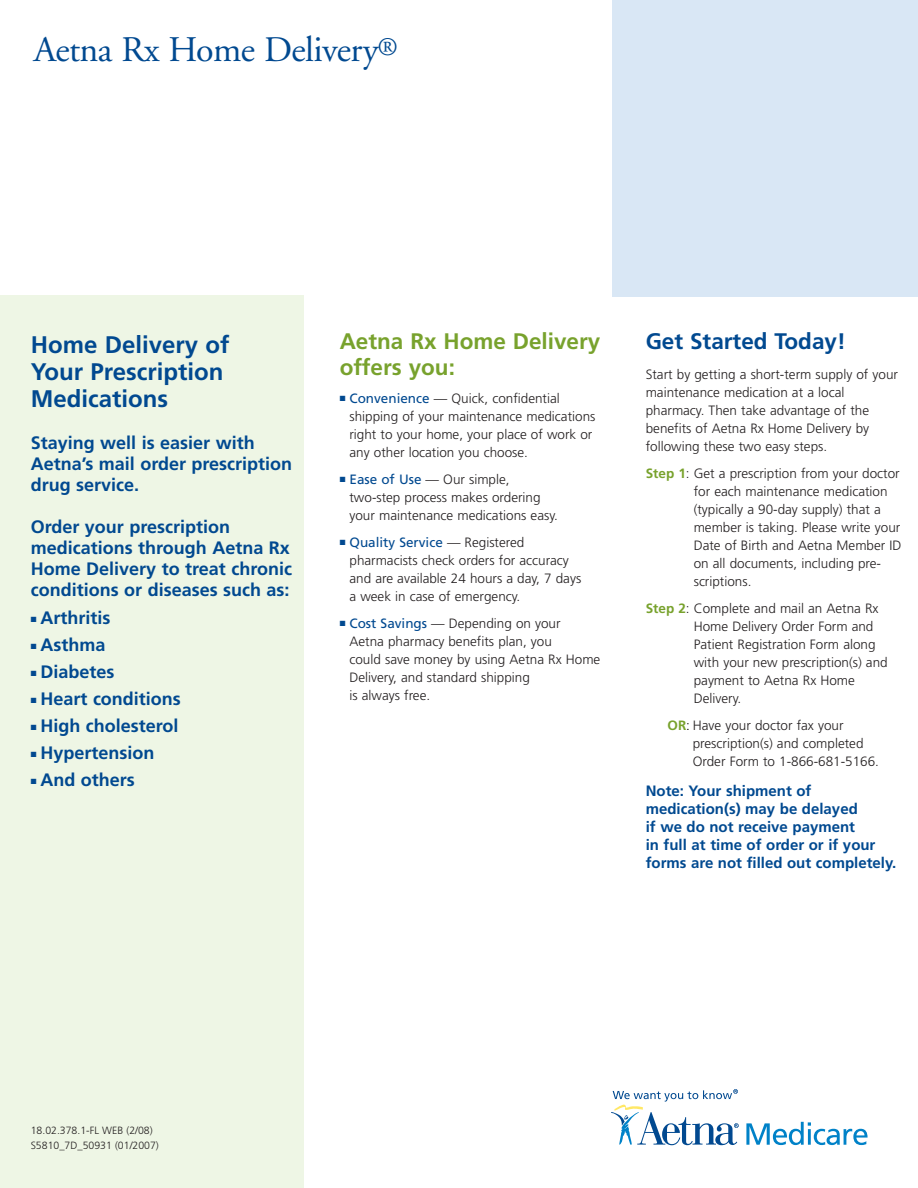
<style>
.page{position:relative;width:918px;height:1188px;background:#fff}
.page>*{position:absolute;margin:0;border:0;box-sizing:border-box;transform-origin:0 0}
.t1{font:36px "Adobe Garamond";letter-spacing:-.015em;color:#014990}
.t2{font:700 24px/27px "Frutiger";color:#014990}
.t3{font:700 22.5px/25.5px "Frutiger";color:#78a22d}
.t4{font:700 22.5px "Frutiger";color:#014990}
.t5{font:700 18px/21px "Frutiger";color:#014990}
.t6{font:700 15px/18px "Frutiger";color:#014990}
.t7{font:300 13.5px/18px "Frutiger";color:#231f20}
.t8{font:300 10.5px/15px "Frutiger";color:#231f20}
.s1{font-weight:400;color:#014990}
.s2{font-weight:700;color:#78a22d}
.s3{color:#000}
</style>
<div class="page">
<div style="left:0;top:296px;width:304px;height:892px;background:#eef6e5"></div>
<div style="left:612px;top:0;width:306px;height:297px;background:#d9e7f5"></div>
<svg style="left:746px;top:1122px;width:122px;height:23px"></svg>
<svg style="left:611px;top:1089px;width:128px;height:56px"></svg>
<h1 class="t1" style="left:34px;top:36px;width:366px">Aetna Rx Home Delivery<sup>®</sup></h1>
<h2 class="t2" style="left:31px;top:333px;width:200px">Home Delivery of<br>Your Prescription<br>Medications</h2>
<h3 class="t5" style="left:31px;top:433px;width:263px">Staying well is easier with<br>Aetna’s mail order prescription drug service.</h3>
<h3 class="t5" style="left:31px;top:517px;width:263px">Order your prescription medications through Aetna Rx<br>Home Delivery to treat chronic conditions or diseases such as:</h3>
<h3 class="t5" style="left:31px;top:609px;width:81px">■ Arthritis</h3>
<h3 class="t5" style="left:31px;top:636px;width:76px">■ Asthma</h3>
<h3 class="t5" style="left:31px;top:663px;width:85px">■ Diabetes</h3>
<h3 class="t5" style="left:31px;top:690px;width:152px">■ Heart conditions</h3>
<h3 class="t5" style="left:31px;top:717px;width:149px">■ High cholesterol</h3>
<h3 class="t5" style="left:31px;top:744px;width:125px">■ Hypertension</h3>
<h3 class="t5" style="left:31px;top:771px;width:106px">■ And others</h3>
<h3 class="t3" style="left:340px;top:331px;width:262px">Aetna Rx Home Delivery offers you:</h3>
<p class="t7" style="left:350px;top:391px;width:247px;text-indent:-10px"><sup>■</sup> <span class="s1">Convenience</span> — Quick, confidential shipping of your maintenance medications right to your home, your place of work or any other location you choose.</p>
<p class="t7" style="left:350px;top:472px;width:210px;text-indent:-10px"><sup>■</sup> <span class="s1">Ease of Use</span> — Our simple, two-step process makes ordering your maintenance medications easy.</p>
<p class="t7" style="left:350px;top:535px;width:233px;text-indent:-10px"><sup>■</sup> <span class="s1">Quality Service</span> — Registered pharmacists check orders for accuracy and are available 24 hours a day, 7 days a week in case of emergency.</p>
<p class="t7" style="left:350px;top:616px;width:252px;text-indent:-10px"><sup>■</sup> <span class="s1">Cost Savings</span> — Depending on your<br>Aetna pharmacy benefits plan, you<br>could save money by using Aetna Rx Home<br>Delivery, and standard shipping<br>is always free.</p>
<h3 class="t4" style="left:646px;top:333px;width:202px">Get Started Today!</h3>
<p class="t7" style="left:646px;top:367px;width:254px">Start by getting a short-term supply of your maintenance medication at a local pharmacy. Then take advantage of the benefits of Aetna Rx Home Delivery by following these two easy steps.</p>
<p class="t7" style="left:694px;top:466px;width:209px;text-indent:-48px"><span class="s2">Step 1</span>: Get a prescription from your doctor for each maintenance medication (typically a 90-day supply) that a member is taking. Please write your<br>Date of Birth and Aetna Member ID on all documents, including pre&shy;scriptions.</p>
<p class="t7" style="left:694px;top:601px;width:196px;text-indent:-48px"><span class="s2">Step 2</span>: Complete and mail an Aetna Rx<br>Home Delivery Order Form and<br>Patient Registration Form along with your new prescription(s) and payment to Aetna Rx Home<br>Delivery.</p>
<p class="t7" style="left:693px;top:718px;width:188px;text-indent:-25px"><span class="s2">OR</span><span class="s3">:</span> Have your doctor fax your prescription(s) and completed<br>Order Form to 1-866-681-5166.</p>
<p class="t6" style="left:646px;top:783px;width:252px">Note: Your shipment of medication(s) may be delayed<br>if we do not receive payment<br>in full at time of order or if your forms are not filled out completely.</p>
<p class="t8" style="left:31px;top:1123px;width:130px">18.02.378.1-FL WEB (2/08)<br>S5810_7D_50931 (01/2007)</p>
</div>
